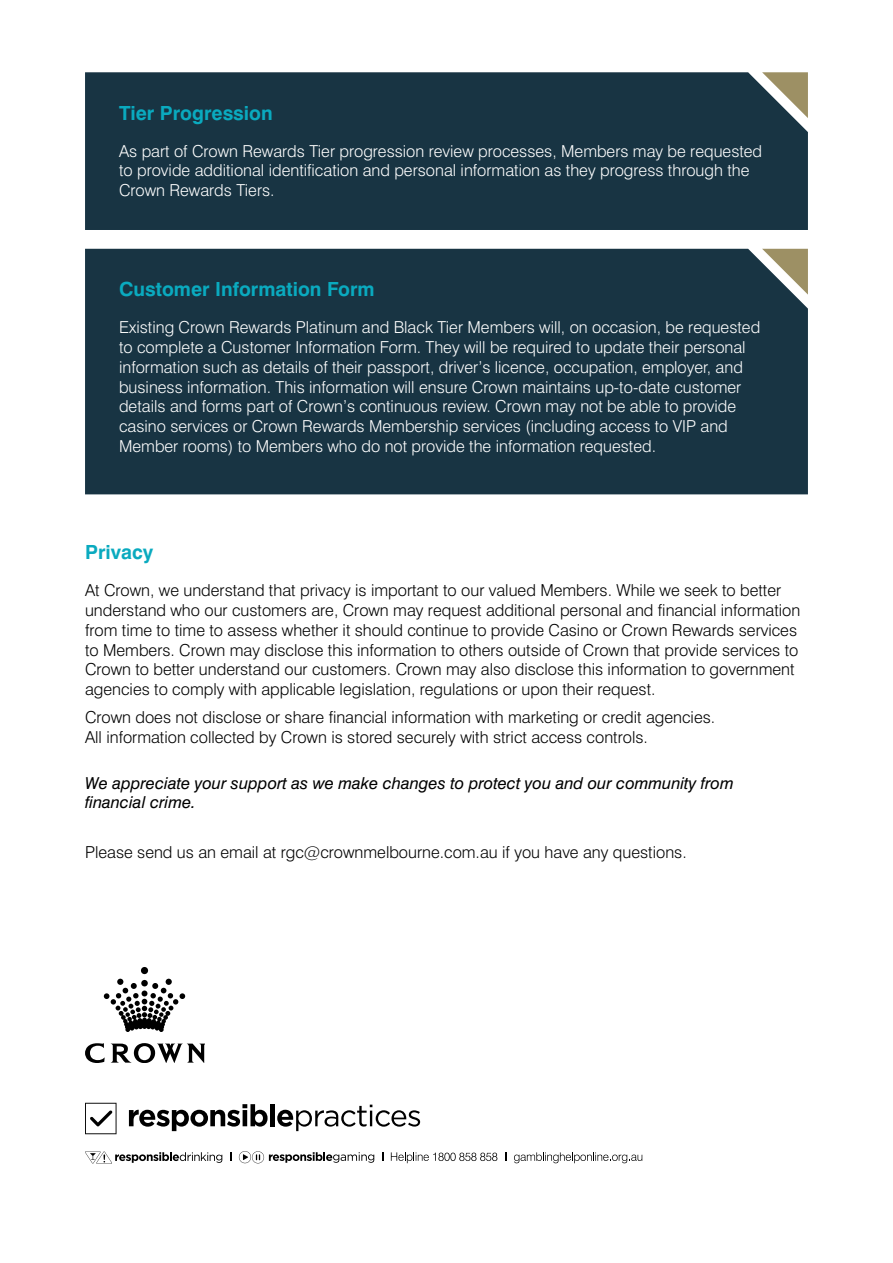
<style>
.page{position:relative;width:893px;height:1263px;background:#fff}
.page>*{position:absolute;margin:0;border:0;box-sizing:border-box;transform-origin:0 0}
.t1{font:700 19.5px "Swiss 721 BT";color:#0aaabf}
.t2{font:300 16.5px/19.8px "Swiss 721 BT";color:#000}
.t3{font:300 16.5px/19.8px "Swiss 721 BT";color:#fff}
.t4{font:italic 16.5px/19.8px "Swiss 721 BT";color:#000}
</style>
<div class="page">
<div style="left:85px;top:72px;width:723px;height:158px;background:#183443"></div>
<svg style="left:762px;top:72px;width:46px;height:46px"></svg>
<div style="left:85px;top:249px;width:723px;height:245px;background:#183443"></div>
<svg style="left:762px;top:249px;width:46px;height:46px"></svg>
<svg style="left:129px;top:1104px;width:139px;height:27px"></svg>
<div style="left:270px;top:1104px;width:5px;height:22px;background:#000"></div>
<svg style="left:277px;top:1104px;width:143px;height:27px"></svg>
<svg style="left:85px;top:1103px;width:32px;height:31px"></svg>
<svg style="left:104px;top:967px;width:81px;height:39px"></svg>
<svg style="left:239px;top:1151px;width:135px;height:12px"></svg>
<svg style="left:85px;top:1151px;width:137px;height:13px"></svg>
<svg style="left:391px;top:1152px;width:106px;height:11px"></svg>
<svg style="left:514px;top:1152px;width:128px;height:11px"></svg>
<p class="t1" style="left:119px;top:101px;width:155px">Tier Progression</p>
<p class="t3" style="left:119px;top:141px;width:645px">As part of Crown Rewards Tier progression review processes, Members may be requested to provide additional identification and personal information as they progress through the<br>Crown Rewards Tiers.</p>
<p class="t1" style="left:119px;top:277px;width:257px">Customer Information Form</p>
<p class="t3" style="left:119px;top:317px;width:643px">Existing Crown Rewards Platinum and Black Tier Members will, on occasion, be requested to complete a Customer Information Form. They will be required to update their personal information such as details of their passport, driver’s licence, occupation, employer, and business information. This information will ensure Crown maintains up-to-date customer details and forms part of Crown’s continuous review. Crown may not be able to provide casino services or Crown Rewards Membership services (including access to VIP and Member rooms) to Members who do not provide the information requested.</p>
<p class="t1" style="left:85px;top:540px;width:70px">Privacy</p>
<p class="t2" style="left:85px;top:580px;width:717px">At Crown, we understand that privacy is important to our valued Members. While we seek to better understand who our customers are, Crown may request additional personal and financial information from time to time to assess whether it should continue to provide Casino or Crown Rewards services to Members. Crown may disclose this information to others outside of Crown that provide services to Crown to better understand our customers. Crown may also disclose this information to government agencies to comply with applicable legislation, regulations or upon their request.</p>
<p class="t2" style="left:85px;top:707px;width:632px">Crown does not disclose or share financial information with marketing or credit agencies.<br>All information collected by Crown is stored securely with strict access controls.</p>
<p class="t4" style="left:85px;top:773px;width:650px">We appreciate your support as we make changes to protect you and our community from financial crime.</p>
<p class="t2" style="left:85px;top:842px;width:603px">Please send us an email at rgc@crownmelbourne.com.au if you have any questions.</p>
</div>
